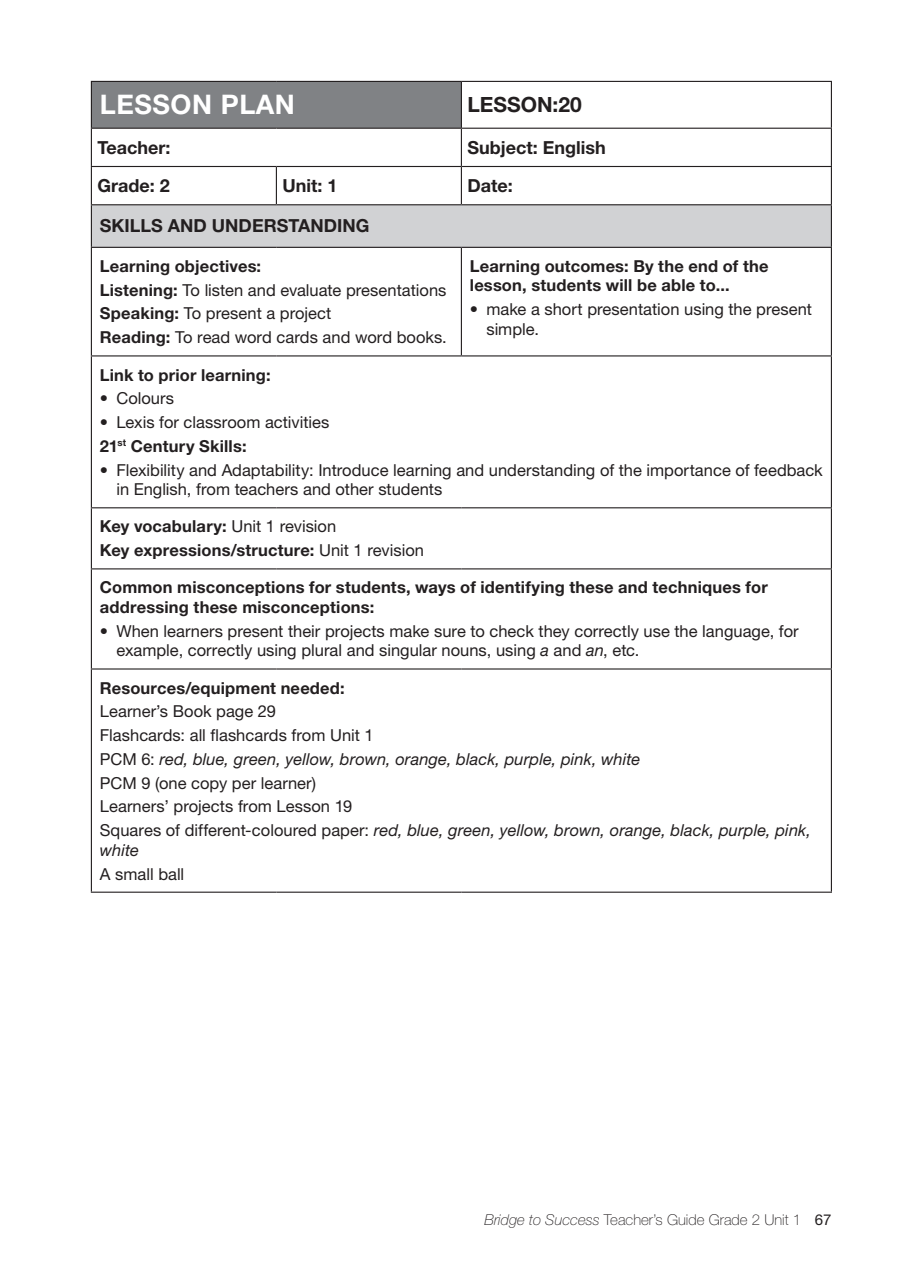
<style>
.page{position:relative;width:899px;height:1271px;background:#fff}
.page>*{position:absolute;margin:0;border:0;box-sizing:border-box;transform-origin:0 0}
.t1{font:700 27px "Helvetica Neue LT Std";letter-spacing:.02em;color:#fff}
.t2{font:700 21px "Helvetica Neue LT Std";color:#231f20}
.t3{font:700 18px "Helvetica Neue LT Std";color:#231f20}
.t4{font:16.5px/23.7px "Helvetica Neue LT Std";color:#231f20}
.t5{font:700 16.5px/19.5px "Helvetica Neue LT Std";letter-spacing:.01em;color:#231f20}
.t6{font:italic 16.5px "Helvetica Neue LT Std";letter-spacing:-.005em;color:#231f20}
.t7{font:100 15px "Helvetica Neue LT Std";color:#231f20}
.s1{font-weight:700}
.s2{font-weight:400}
.s3{font-style:italic}
</style>
<div class="page">
<div style="left:91px;top:81px;width:370px;height:47px;background:#808285"></div>
<div style="left:91px;top:205px;width:740px;height:42px;background:#d1d2d4"></div>
<hr style="left:91px;top:81px;width:185px;height:1px;background:#231f20">
<hr style="left:91px;top:82px;width:1px;height:46px;background:#231f20">
<hr style="left:276px;top:81px;width:185px;height:1px;background:#231f20">
<hr style="left:461px;top:81px;width:371px;height:1px;background:#231f20">
<hr style="left:461px;top:82px;width:1px;height:46px;background:#231f20">
<hr style="left:831px;top:82px;width:1px;height:46px;background:#231f20">
<hr style="left:91px;top:128px;width:185px;height:1px;background:#231f20">
<hr style="left:91px;top:129px;width:1px;height:37px;background:#231f20">
<hr style="left:276px;top:128px;width:185px;height:1px;background:#231f20">
<hr style="left:461px;top:128px;width:371px;height:1px;background:#231f20">
<hr style="left:461px;top:129px;width:1px;height:37px;background:#231f20">
<hr style="left:831px;top:129px;width:1px;height:37px;background:#231f20">
<hr style="left:91px;top:166px;width:185px;height:1px;background:#231f20">
<hr style="left:91px;top:167px;width:1px;height:37px;background:#231f20">
<hr style="left:276px;top:166px;width:185px;height:1px;background:#231f20">
<hr style="left:276px;top:167px;width:1px;height:37px;background:#231f20">
<hr style="left:461px;top:166px;width:371px;height:1px;background:#231f20">
<hr style="left:461px;top:167px;width:1px;height:37px;background:#231f20">
<hr style="left:831px;top:167px;width:1px;height:37px;background:#231f20">
<hr style="left:91px;top:204px;width:185px;height:1px;background:#231f20">
<hr style="left:91px;top:205px;width:1px;height:42px;background:#231f20">
<hr style="left:276px;top:204px;width:185px;height:1px;background:#231f20">
<hr style="left:461px;top:204px;width:371px;height:1px;background:#231f20">
<hr style="left:831px;top:205px;width:1px;height:42px;background:#231f20">
<hr style="left:91px;top:247px;width:185px;height:1px;background:#231f20">
<hr style="left:91px;top:248px;width:1px;height:107px;background:#231f20">
<hr style="left:276px;top:247px;width:185px;height:1px;background:#231f20">
<hr style="left:461px;top:247px;width:371px;height:1px;background:#231f20">
<hr style="left:461px;top:248px;width:1px;height:107px;background:#231f20">
<hr style="left:831px;top:248px;width:1px;height:107px;background:#231f20">
<hr style="left:91px;top:355px;width:185px;height:1px;background:#231f20">
<hr style="left:91px;top:356px;width:1px;height:151px;background:#231f20">
<hr style="left:276px;top:355px;width:185px;height:1px;background:#231f20">
<hr style="left:461px;top:355px;width:371px;height:1px;background:#231f20">
<hr style="left:831px;top:356px;width:1px;height:151px;background:#231f20">
<hr style="left:91px;top:507px;width:185px;height:1px;background:#231f20">
<hr style="left:91px;top:508px;width:1px;height:60px;background:#231f20">
<hr style="left:276px;top:507px;width:185px;height:1px;background:#231f20">
<hr style="left:461px;top:507px;width:371px;height:1px;background:#231f20">
<hr style="left:831px;top:508px;width:1px;height:60px;background:#231f20">
<hr style="left:91px;top:568px;width:185px;height:1px;background:#231f20">
<hr style="left:91px;top:569px;width:1px;height:99px;background:#231f20">
<hr style="left:276px;top:568px;width:185px;height:1px;background:#231f20">
<hr style="left:461px;top:568px;width:371px;height:1px;background:#231f20">
<hr style="left:831px;top:569px;width:1px;height:99px;background:#231f20">
<hr style="left:91px;top:668px;width:185px;height:1px;background:#231f20">
<hr style="left:91px;top:669px;width:1px;height:222px;background:#231f20">
<hr style="left:276px;top:668px;width:185px;height:1px;background:#231f20">
<hr style="left:461px;top:668px;width:371px;height:1px;background:#231f20">
<hr style="left:831px;top:669px;width:1px;height:222px;background:#231f20">
<hr style="left:91px;top:891px;width:185px;height:1px;background:#231f20">
<hr style="left:276px;top:891px;width:185px;height:1px;background:#231f20">
<hr style="left:461px;top:891px;width:371px;height:1px;background:#231f20">
<h1 class="t1" style="left:100px;top:88px;width:196px">LESSON PLAN</h1>
<p class="t2" style="left:467px;top:92px;width:116px">LESSON:20</p>
<p class="t3" style="left:97px;top:136px;width:75px">Teacher:</p>
<p class="t3" style="left:467px;top:136px;width:140px">Subject: English</p>
<p class="t3" style="left:97px;top:174px;width:74px">Grade: 2</p>
<p class="t3" style="left:282px;top:174px;width:57px">Unit: 1</p>
<p class="t3" style="left:467px;top:174px;width:47px">Date:</p>
<p class="t3" style="left:100px;top:215px;width:271px">SKILLS AND UNDERSTANDING</p>
<p class="t4" style="left:100px;top:254px;width:348px"><span class="s1">Learning objectives:<br>Listening:</span> To listen and evaluate presentations <span class="s1">Speaking:</span> To present a project<br><span class="s1">Reading:</span> To read word cards and word books.</p>
<p class="t5" style="left:470px;top:256px;width:300px">Learning outcomes: By the end of the lesson, students will be able to...</p>
<p class="t4" style="left:486px;top:299px;width:327px;line-height:19.5px;text-indent:-16px">• make a short presentation using the present simple.</p>
<p class="t5" style="left:100px;top:364px;width:172px">Link to prior learning:</p>
<p class="t4" style="left:100px;top:386px;width:76px">• Colours</p>
<p class="t4" style="left:100px;top:410px;width:231px">• Lexis for classroom activities<br><span class="s1">21</span><sup>st</sup> <span class="s1">Century Skills:</span></p>
<p class="t4" style="left:116px;top:459px;width:708px;line-height:19.5px;text-indent:-16px">• Flexibility and Adaptability: Introduce learning and understanding of the importance of feedback in English, from teachers and other students</p>
<p class="t5" style="left:100px;top:514px;width:326px;line-height:23.7px">Key vocabulary: <span class="s2">Unit 1 revision<br></span>Key expressions/structure: <span class="s2">Unit 1 revision</span></p>
<p class="t5" style="left:100px;top:577px;width:669px">Common misconceptions for students, ways of identifying these and techniques for addressing these misconceptions:</p>
<p class="t4" style="left:116px;top:621px;width:684px;line-height:19.5px;text-indent:-16px">• When learners present their projects make sure to check they correctly use the language, for example, correctly using plural and singular nouns, using <span class="s3">a</span> and <span class="s3">an</span>, etc.</p>
<p class="t5" style="left:100px;top:677px;width:246px">Resources/equipment needed:</p>
<p class="t4" style="left:100px;top:699px;width:712px">Learner’s Book page 29<br>Flashcards: all flashcards from Unit 1<br>PCM 6: <span class="s3">red, blue, green, yellow, brown, orange, black, purple, pink, white<br></span>PCM 9 (one copy per learner)<br>Learners’ projects from Lesson 19<br>Squares of different-coloured paper: <span class="s3">red, blue, green, yellow, brown, orange, black, purple, pink,</span></p>
<p class="t6" style="left:100px;top:839px;width:41px">white</p>
<p class="t4" style="left:100px;top:861px;width:86px">A small ball</p>
<p class="t7" style="left:485px;top:1211px;width:348px"><span class="s3">Bridge to Success</span> Teacher’s Guide Grade 2 Unit 1 <span class="s2">67</span></p>
</div>
